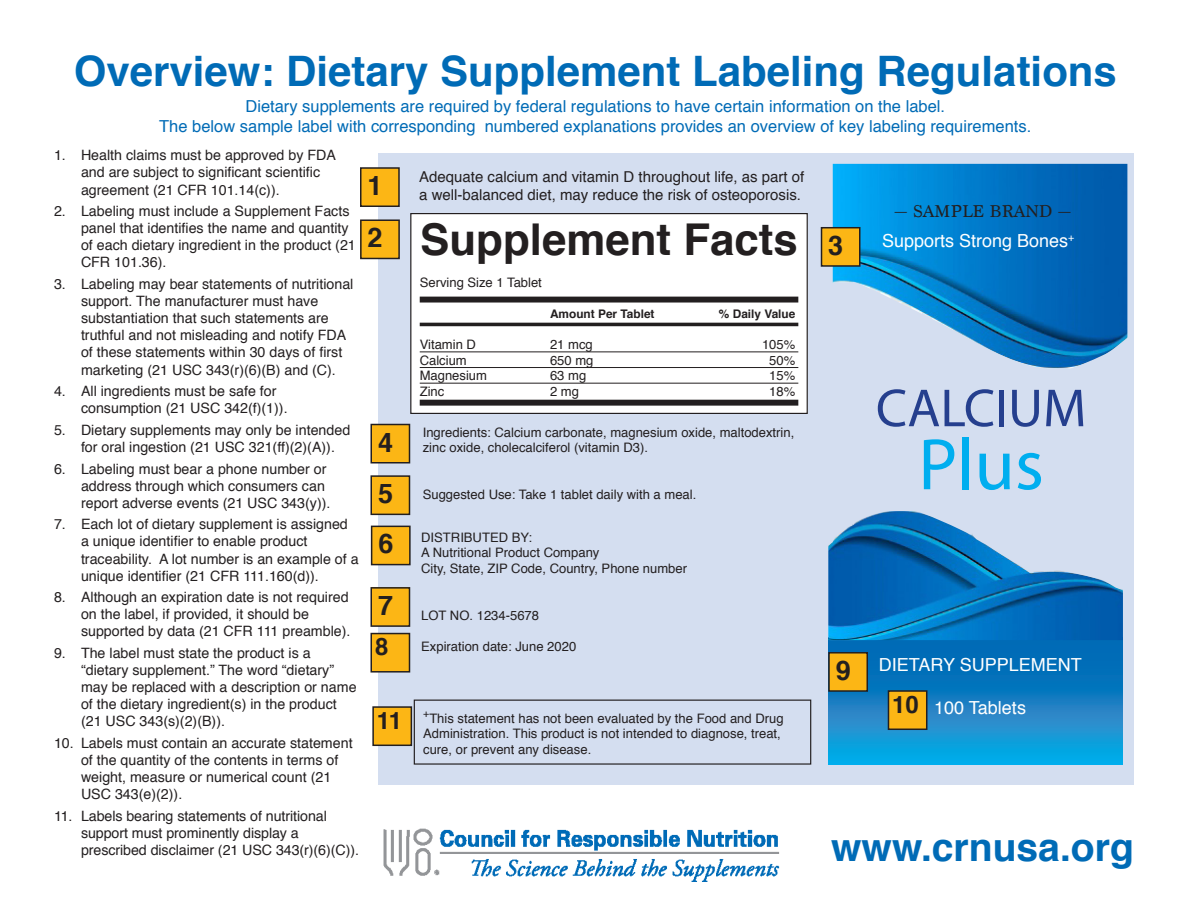
<style>
.page{position:relative;width:1188px;height:918px;background:#fff}
.page>*{position:absolute;margin:0;border:0;box-sizing:border-box;transform-origin:0 0}
.t1{font:73.5px "Myriad Pro";color:#00aeef}
.t2{font:54px "Myriad Pro";color:#253f8e}
.t3{font:700 43.8px "Helvetica";color:#231f20}
.t4{font:700 42px "Helvetica";color:#006bb6}
.t5{font:700 39.15px "Helvetica";color:#006bb6}
.t6{font:700 27px "Helvetica";color:#231f20}
.t7{font:700 24px "Helvetica";color:#231f20}
.t8{font:18px "Helvetica";color:#fff}
.t9{font:18px "Marion";color:#231f20}
.t10{font:16.5px/19.8px "Helvetica";color:#006bb6;text-align:center}
.t11{font:15px/18px "Helvetica";color:#231f20}
.t12{font:14.25px/17.1px "Helvetica";color:#231f20}
.t13{font:13.05px/15.6px "Helvetica";color:#231f20}
.t14{font:700 11.85px "Helvetica";color:#231f20}
.t15{font:10.5px "Helvetica";color:#231f20}
</style>
<div class="page">
<div style="left:378px;top:153px;width:756px;height:632px;background:#d4def0"></div>
<svg style="left:828px;top:640px;width:295px;height:125px"></svg>
<img style="left:833px;top:164px;width:294px;height:205px">
<img style="left:383px;top:828px;width:397px;height:54px">
<div style="left:411px;top:214px;width:396px;height:199px;background:#fff"></div>
<div style="left:420px;top:297px;width:378px;height:6px;background:#231f20"></div>
<hr style="left:420px;top:323px;width:378px;height:3px;background:#231f20">
<hr style="left:420px;top:352px;width:378px;height:1px;background:#231f20">
<hr style="left:420px;top:367px;width:378px;height:1px;background:#231f20">
<hr style="left:420px;top:383px;width:378px;height:1px;background:#231f20">
<div style="left:420px;top:400px;width:378px;height:6px;background:#231f20"></div>
<div style="left:410px;top:213px;width:398px;height:201px;border:1px solid #231f20"></div>
<div style="left:361px;top:168px;width:38px;height:38px;background:#fcb615"></div>
<div style="left:360px;top:167px;width:40px;height:40px;border:2px solid #231f20"></div>
<div style="left:371px;top:424px;width:39px;height:39px;background:#fcb615"></div>
<div style="left:370px;top:424px;width:40px;height:40px;border:2px solid #231f20"></div>
<div style="left:371px;top:476px;width:39px;height:38px;background:#fcb615"></div>
<div style="left:370px;top:475px;width:40px;height:40px;border:2px solid #231f20"></div>
<div style="left:372px;top:526px;width:38px;height:39px;background:#fcb615"></div>
<div style="left:371px;top:526px;width:40px;height:39px;border:2px solid #231f20"></div>
<div style="left:371px;top:588px;width:39px;height:38px;background:#fcb615"></div>
<div style="left:370px;top:587px;width:40px;height:40px;border:2px solid #231f20"></div>
<div style="left:371px;top:634px;width:39px;height:38px;background:#fcb615"></div>
<div style="left:370px;top:633px;width:40px;height:40px;border:2px solid #231f20"></div>
<div style="left:373px;top:707px;width:38px;height:38px;background:#fcb615"></div>
<div style="left:372px;top:706px;width:40px;height:40px;border:2px solid #231f20"></div>
<div style="left:414px;top:700px;width:397px;height:65px;border:1px solid #231f20"></div>
<div style="left:361px;top:220px;width:38px;height:38px;background:#fcb615"></div>
<div style="left:360px;top:219px;width:40px;height:40px;border:2px solid #231f20"></div>
<div style="left:829px;top:653px;width:38px;height:38px;background:#fcb615"></div>
<div style="left:828px;top:652px;width:40px;height:40px;border:2px solid #231f20"></div>
<div style="left:822px;top:228px;width:38px;height:38px;background:#fcb615"></div>
<div style="left:821px;top:227px;width:40px;height:40px;border:2px solid #231f20"></div>
<div style="left:888px;top:691px;width:39px;height:38px;background:#fcb615"></div>
<div style="left:888px;top:690px;width:39px;height:40px;border:2px solid #231f20"></div>
<img style="left:828px;top:511px;width:295px;height:129px">
<p class="t4" style="left:74px;top:37px;width:1045px">Overview: Dietary Supplement Labeling Regulations</p>
<p class="t10" style="left:159px;top:97px;width:874px">Dietary supplements are required by federal regulations to have certain information on the label.<br>The below sample label with corresponding numbered explanations provides an overview of key labeling requirements.</p>
<p class="t12" style="left:81px;top:147px;width:257px;text-indent:-27px">1. Health claims must be approved by FDA and are subject to significant scientific agreement (21 CFR 101.14(c)).</p>
<p class="t12" style="left:81px;top:203px;width:276px;text-indent:-27px">2. Labeling must include a Supplement Facts panel that identifies the name and quantity of each dietary ingredient in the product (21<br>CFR 101.36).</p>
<p class="t12" style="left:81px;top:276px;width:274px;text-indent:-27px">3. Labeling may bear statements of nutritional support. The manufacturer must have substantiation that such statements are truthful and not misleading and notify FDA of these statements within 30 days of first marketing (21 USC 343(r)(6)(B) and (C).</p>
<p class="t12" style="left:81px;top:383px;width:208px;text-indent:-27px">4. All ingredients must be safe for consumption (21 USC 342(f)(1)).</p>
<p class="t12" style="left:81px;top:422px;width:271px;text-indent:-27px">5. Dietary supplements may only be intended for oral ingestion (21 USC 321(ff)(2)(A)).</p>
<p class="t12" style="left:81px;top:460px;width:251px;text-indent:-27px">6. Labeling must bear a phone number or address through which consumers can report adverse events (21 USC 343(y)).</p>
<p class="t12" style="left:81px;top:516px;width:279px;text-indent:-27px">7. Each lot of dietary supplement is assigned a unique identifier to enable product traceability. A lot number is an example of a unique identifier (21 CFR 111.160(d)).</p>
<p class="t12" style="left:81px;top:589px;width:271px;text-indent:-27px">8. Although an expiration date is not required on the label, if provided, it should be supported by data (21 CFR 111 preamble).</p>
<p class="t12" style="left:81px;top:645px;width:277px;text-indent:-27px">9. The label must state the product is a “dietary supplement.” The word “dietary” may be replaced with a description or name of the dietary ingredient(s) in the product (21 USC 343(s)(2)(B)).</p>
<p class="t12" style="left:81px;top:735px;width:273px;text-indent:-27px">10. Labels must contain an accurate statement of the quantity of the contents in terms of weight, measure or numerical count (21<br>USC 343(e)(2)).</p>
<p class="t12" style="left:81px;top:808px;width:280px;text-indent:-27px">11. Labels bearing statements of nutritional support must prominently display a prescribed disclaimer (21 USC 343(r)(6)(C)).</p>
<p class="t6" style="left:368px;top:164px;width:17px">1</p>
<p class="t6" style="left:368px;top:216px;width:17px">2</p>
<p class="t6" style="left:378px;top:420px;width:17px">4</p>
<p class="t6" style="left:378px;top:472px;width:17px">5</p>
<p class="t6" style="left:378px;top:522px;width:17px">6</p>
<p class="t6" style="left:378px;top:584px;width:17px">7</p>
<p class="t7" style="left:375px;top:627px;width:15px">8</p>
<p class="t7" style="left:377px;top:701px;width:27px">11</p>
<p class="t11" style="left:419px;top:168px;width:387px">Adequate calcium and vitamin D throughout life, as part of a well-balanced diet, may reduce the risk of osteoporosis.</p>
<p class="t3" style="left:420px;top:205px;width:379px">Supplement Facts</p>
<p class="t13" style="left:420px;top:275px;width:124px">Serving Size 1 Tablet</p>
<p class="t14" style="left:550px;top:304px;width:106px">Amount Per Tablet</p>
<p class="t14" style="left:719px;top:304px;width:78px">% Daily Value</p>
<p class="t13" style="left:420px;top:337px;width:58px">Vitamin D</p>
<p class="t13" style="left:550px;top:337px;width:44px">21 mcg</p>
<p class="t13" style="left:762px;top:337px;width:35px">105%</p>
<p class="t13" style="left:420px;top:353px;width:49px">Calcium</p>
<p class="t13" style="left:550px;top:353px;width:45px">650 mg</p>
<p class="t13" style="left:769px;top:353px;width:28px">50%</p>
<p class="t13" style="left:420px;top:369px;width:69px">Magnesium</p>
<p class="t13" style="left:550px;top:369px;width:38px">63 mg</p>
<p class="t13" style="left:769px;top:369px;width:28px">15%</p>
<p class="t13" style="left:420px;top:384px;width:26px">Zinc</p>
<p class="t13" style="left:550px;top:384px;width:30px">2 mg</p>
<p class="t13" style="left:769px;top:384px;width:28px">18%</p>
<p class="t13" style="left:423px;top:425px;width:373px">Ingredients: Calcium carbonate, magnesium oxide, maltodextrin, zinc oxide, cholecalciferol (vitamin D3).</p>
<p class="t13" style="left:423px;top:487px;width:275px">Suggested Use: Take 1 tablet daily with a meal.</p>
<p class="t13" style="left:421px;top:530px;width:267px">DISTRIBUTED BY:<br>A Nutritional Product Company<br>City, State, ZIP Code, Country, Phone number</p>
<p class="t13" style="left:421px;top:608px;width:119px">LOT NO. 1234-5678</p>
<p class="t13" style="left:421px;top:639px;width:157px">Expiration date: June 2020</p>
<p class="t15" style="left:423px;top:705px;width:8px">+</p>
<p class="t13" style="left:423px;top:711px;width:362px;text-indent:6px">This statement has not been evaluated by the Food and Drug<br>Administration. This product is not intended to diagnose, treat, cure, or prevent any disease.</p>
<p class="t6" style="left:828px;top:223px;width:17px">3</p>
<p class="t9" style="left:894px;top:201px;width:179px">— SAMPLE BRAND —</p>
<p class="t8" style="left:882px;top:227px;width:194px">Supports Strong Bones<sup>+</sup></p>
<p class="t2" style="left:876px;top:375px;width:212px">CALCIUM</p>
<p class="t1" style="left:918px;top:419px;width:127px">Plus</p>
<p class="t6" style="left:836px;top:648px;width:17px">9</p>
<p class="t8" style="left:879px;top:650px;width:205px">DIETARY SUPPLEMENT</p>
<p class="t8" style="left:934px;top:694px;width:93px">100 Tablets</p>
<p class="t7" style="left:892px;top:685px;width:28px">10</p>
<p class="t5" style="left:831px;top:816px;width:304px">www.crnusa.org</p>
</div>
